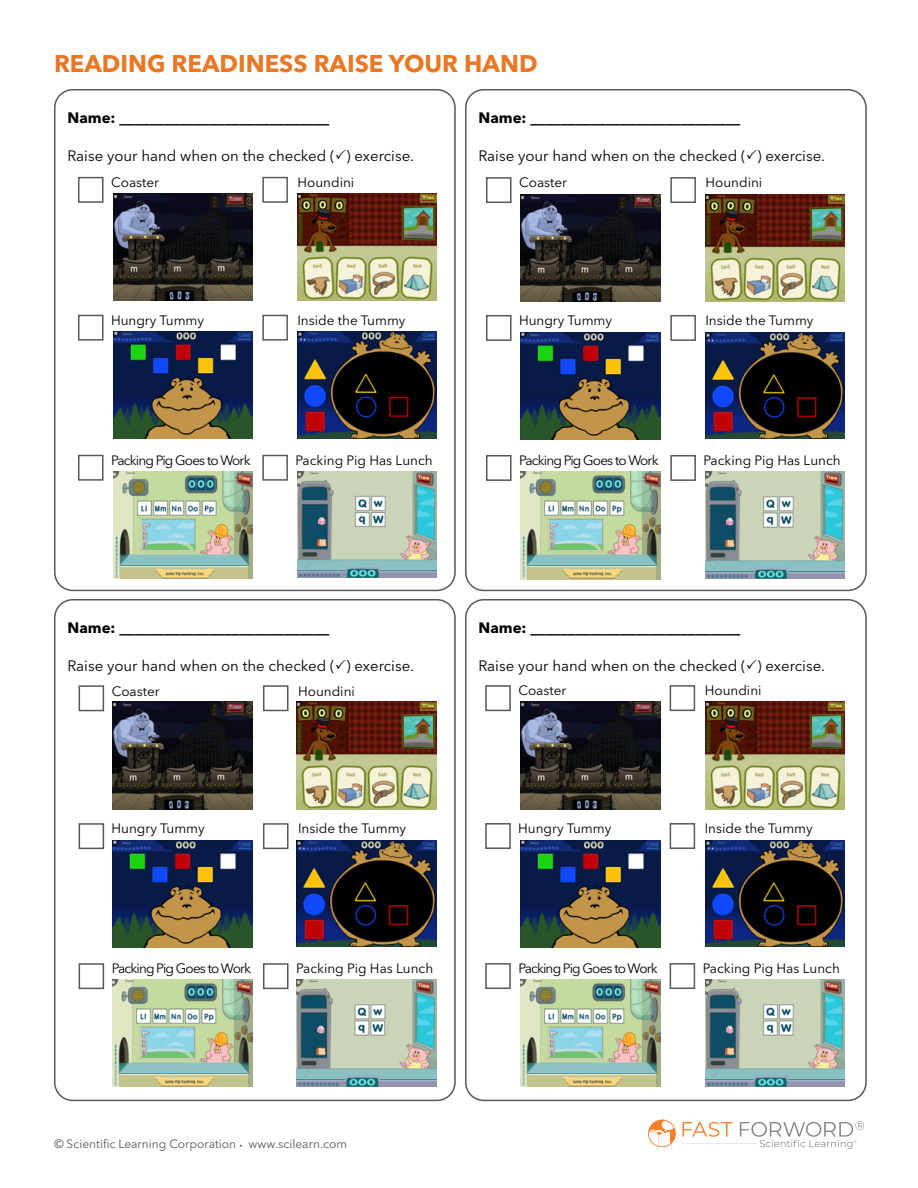
<style>
.page{position:relative;width:918px;height:1188px;background:#fff}
.page>*{position:absolute;margin:0;border:0;box-sizing:border-box;transform-origin:0 0}
.t1{font:700 24px "Avenir Next LT Pro";color:#e97724}
.t2{font:15px "Avenir Next LT Pro";color:#000}
.t3{font:700 15px "Avenir Next LT Pro";color:#000}
.t4{font:13.5px "Avenir Next LT Pro";color:#000}
.t5{font:13.5px "Avenir Next LT Pro";letter-spacing:-.06em;color:#000}
.t6{font:12px "Avenir Next LT Pro";color:#58585a}
</style>
<div class="page">
<svg style="left:648px;top:1120px;width:28px;height:28px"></svg>
<svg style="left:683px;top:1121px;width:181px;height:28px"></svg>
<div style="left:465px;top:599px;width:402px;height:502px;border:2px solid #58585a;border-radius:18px"></div>
<img style="left:521px;top:702px;width:140px;height:107px">
<img style="left:521px;top:840px;width:140px;height:107px">
<img style="left:521px;top:980px;width:140px;height:107px">
<img style="left:705px;top:980px;width:140px;height:107px">
<img style="left:705px;top:702px;width:140px;height:107px">
<img style="left:705px;top:840px;width:140px;height:107px">
<div style="left:485px;top:963px;width:26px;height:26px;border:2px solid #58585a"></div>
<div style="left:670px;top:963px;width:25px;height:26px;border:2px solid #58585a"></div>
<div style="left:670px;top:823px;width:25px;height:26px;border:2px solid #58585a"></div>
<div style="left:485px;top:823px;width:26px;height:26px;border:2px solid #58585a"></div>
<div style="left:670px;top:685px;width:25px;height:26px;border:2px solid #58585a"></div>
<div style="left:485px;top:685px;width:26px;height:26px;border:2px solid #58585a"></div>
<div style="left:54px;top:599px;width:402px;height:502px;border:2px solid #58585a;border-radius:18px"></div>
<img style="left:113px;top:702px;width:139px;height:107px">
<img style="left:113px;top:840px;width:139px;height:107px">
<img style="left:113px;top:980px;width:139px;height:107px">
<img style="left:297px;top:980px;width:139px;height:107px">
<img style="left:297px;top:702px;width:139px;height:107px">
<img style="left:297px;top:840px;width:139px;height:107px">
<div style="left:79px;top:963px;width:25px;height:26px;border:2px solid #58585a"></div>
<div style="left:263px;top:963px;width:26px;height:26px;border:2px solid #58585a"></div>
<div style="left:263px;top:823px;width:26px;height:26px;border:2px solid #58585a"></div>
<div style="left:79px;top:823px;width:25px;height:26px;border:2px solid #58585a"></div>
<div style="left:263px;top:685px;width:26px;height:26px;border:2px solid #58585a"></div>
<div style="left:79px;top:685px;width:25px;height:26px;border:2px solid #58585a"></div>
<div style="left:465px;top:89px;width:402px;height:502px;border:2px solid #58585a;border-radius:18px"></div>
<img style="left:521px;top:194px;width:140px;height:107px">
<img style="left:521px;top:332px;width:140px;height:108px">
<img style="left:521px;top:472px;width:140px;height:107px">
<img style="left:705px;top:472px;width:140px;height:107px">
<img style="left:705px;top:194px;width:140px;height:107px">
<img style="left:705px;top:332px;width:140px;height:107px">
<div style="left:486px;top:455px;width:26px;height:26px;border:2px solid #58585a"></div>
<div style="left:670px;top:455px;width:26px;height:26px;border:2px solid #58585a"></div>
<div style="left:670px;top:315px;width:26px;height:26px;border:2px solid #58585a"></div>
<div style="left:486px;top:315px;width:26px;height:26px;border:2px solid #58585a"></div>
<div style="left:670px;top:177px;width:26px;height:26px;border:2px solid #58585a"></div>
<div style="left:486px;top:177px;width:26px;height:26px;border:2px solid #58585a"></div>
<div style="left:54px;top:89px;width:402px;height:502px;border:2px solid #58585a;border-radius:18px"></div>
<div style="left:78px;top:455px;width:26px;height:26px;border:2px solid #58585a"></div>
<div style="left:262px;top:455px;width:26px;height:26px;border:2px solid #58585a"></div>
<div style="left:262px;top:315px;width:26px;height:26px;border:2px solid #58585a"></div>
<div style="left:78px;top:315px;width:26px;height:26px;border:2px solid #58585a"></div>
<div style="left:262px;top:177px;width:26px;height:26px;border:2px solid #58585a"></div>
<div style="left:78px;top:177px;width:26px;height:26px;border:2px solid #58585a"></div>
<img style="left:113px;top:193px;width:140px;height:108px">
<img style="left:113px;top:332px;width:140px;height:107px">
<img style="left:113px;top:471px;width:140px;height:107px">
<img style="left:297px;top:471px;width:140px;height:107px">
<img style="left:297px;top:193px;width:140px;height:108px">
<img style="left:297px;top:332px;width:140px;height:106px">
<h1 class="t1" style="left:54px;top:49px;width:485px">READING READINESS RAISE YOUR HAND</h1>
<p class="t3" style="left:68px;top:109px;width:263px">Name: ____________________________</p>
<p class="t2" style="left:68px;top:147px;width:348px">Raise your hand when on the checked ( ) exercise.</p>
<p class="t4" style="left:111px;top:174px;width:49px">Coaster</p>
<p class="t4" style="left:297px;top:174px;width:58px">Houndini</p>
<p class="t3" style="left:478px;top:109px;width:263px">Name: ____________________________</p>
<p class="t2" style="left:478px;top:147px;width:348px">Raise your hand when on the checked ( ) exercise.</p>
<p class="t4" style="left:519px;top:175px;width:49px">Coaster</p>
<p class="t4" style="left:705px;top:175px;width:58px">Houndini</p>
<p class="t4" style="left:111px;top:312px;width:95px">Hungry Tummy</p>
<p class="t4" style="left:297px;top:312px;width:110px">Inside the Tummy</p>
<p class="t5" style="left:111px;top:452px;width:141px">Packing Pig Goes to Work</p>
<p class="t4" style="left:296px;top:452px;width:139px">Packing Pig Has Lunch</p>
<p class="t4" style="left:519px;top:312px;width:95px">Hungry Tummy</p>
<p class="t4" style="left:705px;top:312px;width:110px">Inside the Tummy</p>
<p class="t5" style="left:519px;top:452px;width:141px">Packing Pig Goes to Work</p>
<p class="t4" style="left:704px;top:452px;width:139px">Packing Pig Has Lunch</p>
<p class="t3" style="left:68px;top:619px;width:263px">Name: ____________________________</p>
<p class="t2" style="left:68px;top:657px;width:348px">Raise your hand when on the checked ( ) exercise.</p>
<p class="t4" style="left:112px;top:683px;width:49px">Coaster</p>
<p class="t4" style="left:298px;top:683px;width:58px">Houndini</p>
<p class="t3" style="left:478px;top:619px;width:263px">Name: ____________________________</p>
<p class="t2" style="left:478px;top:657px;width:348px">Raise your hand when on the checked ( ) exercise.</p>
<p class="t4" style="left:518px;top:683px;width:49px">Coaster</p>
<p class="t4" style="left:705px;top:683px;width:58px">Houndini</p>
<p class="t4" style="left:112px;top:821px;width:95px">Hungry Tummy</p>
<p class="t4" style="left:298px;top:821px;width:110px">Inside the Tummy</p>
<p class="t5" style="left:112px;top:961px;width:141px">Packing Pig Goes to Work</p>
<p class="t4" style="left:296px;top:961px;width:139px">Packing Pig Has Lunch</p>
<p class="t4" style="left:518px;top:821px;width:95px">Hungry Tummy</p>
<p class="t4" style="left:705px;top:821px;width:110px">Inside the Tummy</p>
<p class="t5" style="left:518px;top:960px;width:141px">Packing Pig Goes to Work</p>
<p class="t4" style="left:703px;top:960px;width:139px">Packing Pig Has Lunch</p>
<p class="t6" style="left:54px;top:1136px;width:295px">© Scientific Learning Corporation www.scilearn.com</p>
</div>
